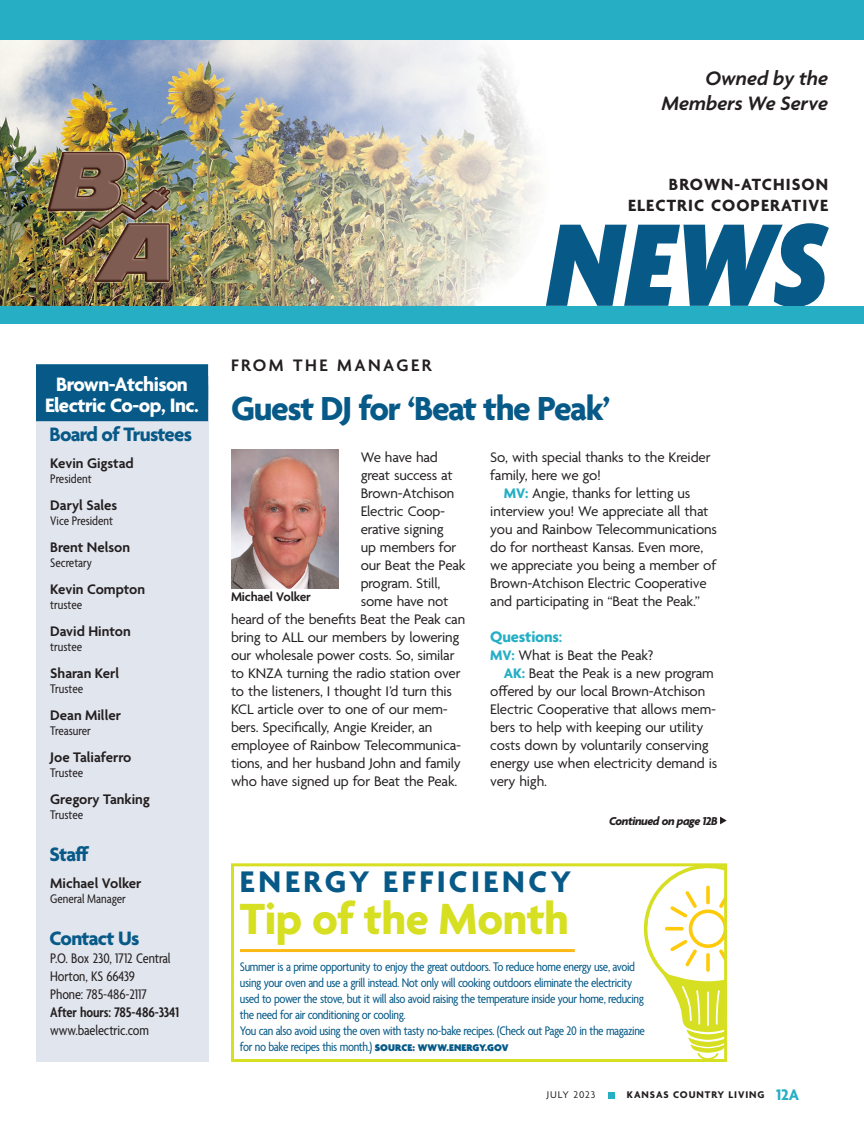
<style>
.page{position:relative;width:864px;height:1134px;background:#fff}
.page>*{position:absolute;margin:0;border:0;box-sizing:border-box;transform-origin:0 0}
.NEWS_header{font:italic 900 condensed 127.2px "Agenda";color:#075a88}
.t1{font:700 47.25px "Agenda";letter-spacing:-.01em;color:#d6df21}
.Co-op_Head{font:700 36px "Agenda";letter-spacing:-.035em;color:#075a88}
.t2{font:700 32.25px "Agenda";letter-spacing:.11em;color:#075a88}
._16-A_Co-Op_Box_BAR{font:700 21px "Agenda";letter-spacing:-.025em;color:#fff}
.Co-op_16-A_Sidebar{font:700 21px "Agenda";letter-spacing:-.035em;color:#075a88}
.t3{font:italic 600 21px/25.2px "Agenda";color:#231f20;text-align:right}
.From_the_Manager{font:600 18px "Agenda";letter-spacing:.14em;color:#231f20}
.Corner_Header{font:700 17.55px "Agenda";letter-spacing:.065em;color:#231f20}
.Subhead{font:700 16.5px "Agenda";letter-spacing:-.01em;color:#26afc4}
.Co-op_Text_no_inden{font:15px/18px "Agenda";letter-spacing:-.01em;color:#231f20}
.Co-op_Text{font:15px/18px "Agenda";letter-spacing:-.01em;color:#231f20}
._16-A_Trustee___Empl{font:600 15px "Agenda";color:#231f20}
.Tip_of_the_Month{font:condensed 15px/18px "Agenda";letter-spacing:-.005em;color:#231f20}
.Co-op_Box_Text_no_i{font:600 condensed 15px "Agenda";letter-spacing:-.005em;color:#231f20}
.Co-op_Box_Text_no_i-2{font:condensed 15px "Agenda";letter-spacing:-.005em;color:#231f20}
.t4{font:condensed 13.5px/16.2px "Agenda";letter-spacing:-.025em;color:#075a88}
._16-A_Trustee___Empl-2{font:condensed 13.5px "Agenda";color:#231f20}
.Caption{font:600 13.5px "Agenda";letter-spacing:-.015em;color:#231f20}
.Co-op_Head-2{font:italic 700 12.3px "Agenda";letter-spacing:-.035em;color:#231f20}
.t5{font:700 10.5px "Agenda";letter-spacing:.09em;color:#231f20}
.t6{font:10.5px "Agenda";letter-spacing:.09em;color:#231f20}
.s1{font-weight:700;color:#26afc4}
.s2{font-weight:600}
.s3{font-weight:900;font-stretch:normal;font-size:10.5px}
.s4{font-size:16.5px;color:#26afc4}
</style>
<div class="page">
<img style="left:0;top:40px;width:537px;height:266px">
<div style="left:0;top:306px;width:864px;height:18px;background:#26afc4"></div>
<img style="left:231px;top:450px;width:107px;height:139px">
<div style="left:36px;top:376px;width:172px;height:686px;background:#e1e5ed"></div>
<div style="left:36px;top:364px;width:172px;height:36px;background:#075a88"></div>
<div style="left:36px;top:385px;width:172px;height:36px;background:#075a88"></div>
<svg style="left:720px;top:817px;width:7px;height:7px"></svg>
<svg style="left:643px;top:867px;width:80px;height:191px"></svg>
<div style="left:231px;top:863px;width:496px;height:199px;border:3px solid #d6df21"></div>
<hr style="left:240px;top:949px;width:335px;height:3px;background:#fcb814">
<div style="left:0;top:0;width:864px;height:40px;background:#26afc4"></div>
<div style="left:608px;top:1092px;width:7px;height:7px;background:#26afc4"></div>
<p class="_16-A_Co-Op_Box_BAR" style="left:56px;top:373px;width:133px">Brown-Atchison</p>
<p class="_16-A_Co-Op_Box_BAR" style="left:45px;top:394px;width:155px">Electric Co-op, Inc.</p>
<p class="Co-op_16-A_Sidebar" style="left:50px;top:423px;width:144px">Board of Trustees</p>
<p class="_16-A_Trustee___Empl" style="left:50px;top:455px;width:85px">Kevin Gigstad</p>
<p class="_16-A_Trustee___Empl-2" style="left:50px;top:471px;width:43px">President</p>
<p class="_16-A_Trustee___Empl" style="left:50px;top:497px;width:68px">Daryl Sales</p>
<p class="_16-A_Trustee___Empl-2" style="left:50px;top:513px;width:64px">Vice President</p>
<p class="_16-A_Trustee___Empl" style="left:50px;top:539px;width:81px">Brent Nelson</p>
<p class="_16-A_Trustee___Empl-2" style="left:50px;top:555px;width:43px">Secretary</p>
<p class="_16-A_Trustee___Empl" style="left:50px;top:581px;width:96px">Kevin Compton</p>
<p class="_16-A_Trustee___Empl-2" style="left:50px;top:597px;width:34px">trustee</p>
<p class="_16-A_Trustee___Empl" style="left:50px;top:623px;width:82px">David Hinton</p>
<p class="_16-A_Trustee___Empl-2" style="left:50px;top:639px;width:34px">trustee</p>
<p class="_16-A_Trustee___Empl" style="left:50px;top:665px;width:71px">Sharan Kerl</p>
<p class="_16-A_Trustee___Empl-2" style="left:50px;top:681px;width:35px">Trustee</p>
<p class="_16-A_Trustee___Empl" style="left:50px;top:707px;width:72px">Dean Miller</p>
<p class="_16-A_Trustee___Empl-2" style="left:50px;top:723px;width:42px">Treasurer</p>
<p class="_16-A_Trustee___Empl" style="left:50px;top:749px;width:83px">Joe Taliaferro</p>
<p class="_16-A_Trustee___Empl-2" style="left:50px;top:765px;width:35px">Trustee</p>
<p class="_16-A_Trustee___Empl" style="left:50px;top:791px;width:101px">Gregory Tanking</p>
<p class="_16-A_Trustee___Empl-2" style="left:50px;top:807px;width:35px">Trustee</p>
<p class="Co-op_16-A_Sidebar" style="left:50px;top:843px;width:42px">Staff</p>
<p class="_16-A_Trustee___Empl" style="left:50px;top:875px;width:93px">Michael Volker</p>
<p class="_16-A_Trustee___Empl-2" style="left:50px;top:891px;width:77px">General Manager</p>
<p class="Co-op_16-A_Sidebar" style="left:50px;top:927px;width:91px">Contact Us</p>
<p class="Tip_of_the_Month" style="left:50px;top:950px;width:122px">P.O. Box 230, 1712 Central<br>Horton, KS 66439</p>
<p class="Tip_of_the_Month" style="left:50px;top:986px;width:98px">Phone: 785-486-2117</p>
<p class="Co-op_Box_Text_no_i" style="left:50px;top:1004px;width:130px">After hours: 785-486-3341</p>
<p class="Co-op_Box_Text_no_i-2" style="left:50px;top:1022px;width:100px">www.baelectric.com</p>
<p class="t3" style="left:662px;top:67px;width:168px">Owned by the<br>Members We Serve</p>
<p class="Corner_Header" style="left:669px;top:175px;width:161px">BROWN-ATCHISON</p>
<p class="Corner_Header" style="left:628px;top:196px;width:202px">ELECTRIC COOPERATIVE</p>
<p class="NEWS_header" style="left:548px;top:197px;width:282px">NEWS</p>
<p class="From_the_Manager" style="left:231px;top:356px;width:202px">FROM THE MANAGER</p>
<p class="Co-op_Head" style="left:231px;top:389px;width:381px">Guest DJ for ‘Beat the Peak’</p>
<p class="Co-op_Text_no_inden" style="left:361px;top:449px;width:79px">We have had</p>
<p class="Co-op_Text_no_inden" style="left:361px;top:467px;width:94px">great success at</p>
<p class="Co-op_Text_no_inden" style="left:361px;top:485px;width:95px">Brown-Atchison</p>
<p class="Co-op_Text_no_inden" style="left:361px;top:503px;width:86px">Electric Coop-</p>
<p class="Co-op_Text_no_inden" style="left:361px;top:521px;width:85px">erative signing</p>
<p class="Co-op_Text_no_inden" style="left:361px;top:539px;width:97px">up members for</p>
<p class="Co-op_Text_no_inden" style="left:361px;top:557px;width:106px">our Beat the Peak</p>
<p class="Co-op_Text_no_inden" style="left:361px;top:575px;width:81px">program. Still,</p>
<p class="Co-op_Text_no_inden" style="left:361px;top:593px;width:89px">some have not</p>
<p class="Co-op_Text_no_inden" style="left:231px;top:611px;width:236px">heard of the benefits Beat the Peak can</p>
<p class="Co-op_Text_no_inden" style="left:231px;top:629px;width:230px">bring to ALL our members by lowering</p>
<p class="Co-op_Text_no_inden" style="left:231px;top:647px;width:225px">our wholesale power costs. So, similar</p>
<p class="Co-op_Text_no_inden" style="left:231px;top:665px;width:231px">to KNZA turning the radio station over</p>
<p class="Co-op_Text_no_inden" style="left:231px;top:683px;width:223px">to the listeners, I thought I’d turn this</p>
<p class="Co-op_Text_no_inden" style="left:231px;top:701px;width:218px">KCL article over to one of our mem-</p>
<p class="Co-op_Text_no_inden" style="left:231px;top:719px;width:203px">bers. Specifically, Angie Kreider, an</p>
<p class="Co-op_Text_no_inden" style="left:231px;top:737px;width:232px">employee of Rainbow Telecommunica-</p>
<p class="Co-op_Text_no_inden" style="left:231px;top:755px;width:231px">tions, and her husband John and family</p>
<p class="Co-op_Text_no_inden" style="left:231px;top:773px;width:228px">who have signed up for Beat the Peak.</p>
<p class="Co-op_Text_no_inden" style="left:490px;top:449px;width:222px">So, with special thanks to the Kreider family, here we go!</p>
<p class="Co-op_Text" style="left:490px;top:485px;width:228px;text-indent:14px"><span class="s1">MV:</span> Angie, thanks for letting us interview you! We appreciate all that you and Rainbow Telecommunications do for northeast Kansas. Even more, we appreciate you being a member of Brown-Atchison Electric Cooperative and participating in “Beat the Peak.”</p>
<p class="Subhead" style="left:490px;top:628px;width:74px">Questions<span class="s2">:</span></p>
<p class="Co-op_Text_no_inden" style="left:490px;top:647px;width:165px"><span class="s1">MV:</span> What is Beat the Peak?</p>
<p class="Co-op_Text" style="left:490px;top:665px;width:228px;text-indent:14px"><span class="s1">AK:</span> Beat the Peak is a new program offered by our local Brown-Atchison<br>Electric Cooperative that allows mem&shy;bers to help with keeping our utility costs down by voluntarily conserving energy use when electricity demand is very high.</p>
<p class="Caption" style="left:231px;top:590px;width:82px">Michael Volker</p>
<p class="Co-op_Head-2" style="left:609px;top:814px;width:110px">Continued on page 12B</p>
<p class="t2" style="left:240px;top:864px;width:333px">ENERGY EFFICIENCY</p>
<p class="t1" style="left:240px;top:893px;width:331px">Tip of the Month</p>
<p class="t4" style="left:240px;top:959px;width:407px">Summer is a prime opportunity to enjoy the great outdoors. To reduce home energy use, avoid using your oven and use a grill instead. Not only will cooking outdoors eliminate the electricity used to power the stove, but it will also avoid raising the temperature inside your home, reducing the need for air conditioning or cooling.<br>You can also avoid using the oven with tasty no-bake recipes. (Check out Page 20 in the magazine for no bake recipes this month.) <span class="s3">SOURCE: WWW.ENERGY.GOV</span></p>
<p class="t6" style="left:547px;top:1089px;width:50px">JULY 2023</p>
<p class="t5" style="left:627px;top:1089px;width:174px">KANSAS COUNTRY LIVING <span class="s4">12A</span></p>
</div>
